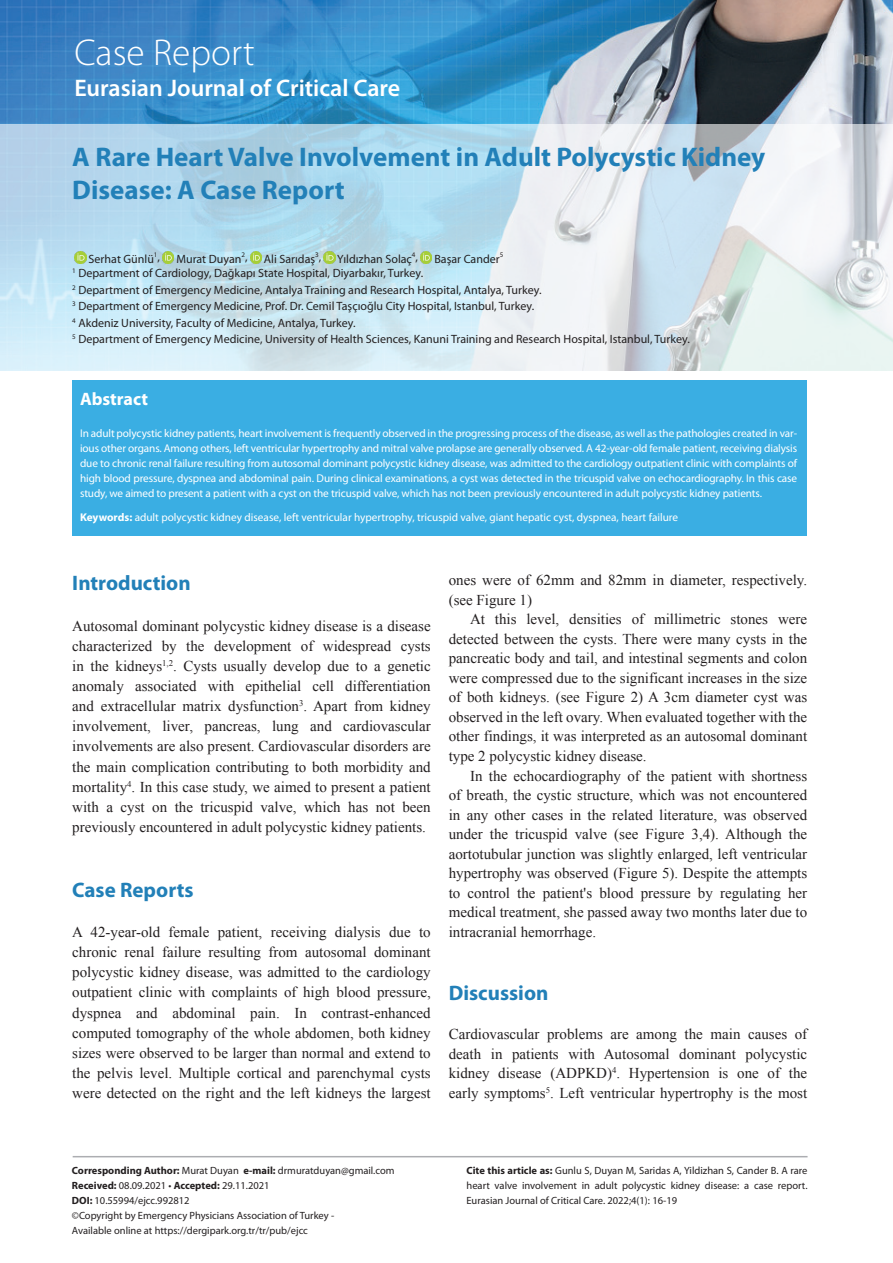
<style>
.page{position:relative;width:893px;height:1263px;background:#fff}
.page>*{position:absolute;margin:0;border:0;box-sizing:border-box;transform-origin:0 0}
.t1{font:300 37.5px "Myriad Pro";color:#fff}
.t2{font:700 27px/33px "Myriad Pro";color:#2280b8}
.t3{font:600 24px "Myriad Pro";color:#fff}
.t4{font:700 21px "Myriad Pro";color:#2280b8}
.t5{font:700 18px "Myriad Pro";color:#fff}
.t6{font:15px/19.5px "Times New Roman";color:#231f20;text-align:justify}
.t7{font:12px "Myriad Pro";color:#231f20}
.t8{font:11.25px/15px "Myriad Pro";color:#fff;text-align:justify}
.t9{font:10.5px/15px "Myriad Pro";color:#231f20;text-align:justify}
.t10{font:7.05px "Myriad Pro";color:#231f20}
.s1{font-size:12px}
.s2{font-weight:700}
</style>
<div class="page">
<img style="left:0;top:0;width:893px;height:124px">
<hr style="left:73px;top:1156px;width:734px;height:1px;background:#acadb1">
<div style="left:72px;top:380px;width:734px;height:156px;background:#3aaee3"></div>
<svg style="left:0;top:124px;width:893px;height:247px"></svg>
<svg style="left:75px;top:252px;width:11px;height:11px"></svg>
<svg style="left:163px;top:252px;width:11px;height:11px"></svg>
<svg style="left:250px;top:252px;width:11px;height:11px"></svg>
<svg style="left:324px;top:252px;width:11px;height:11px"></svg>
<svg style="left:421px;top:252px;width:11px;height:11px"></svg>
<p class="t1" style="left:74px;top:32px;width:182px">Case Report</p>
<p class="t3" style="left:74px;top:72px;width:327px">Eurasian Journal of Critical Care</p>
<p class="t2" style="left:72px;top:140px;width:695px">A Rare Heart Valve Involvement in Adult Polycystic Kidney<br>Disease: A Case Report</p>
<p class="t7" style="left:89px;top:252px;width:67px">Serhat Günlü</p>
<p class="t10" style="left:154px;top:250px;width:8px">1<span class="s1">,</span></p>
<p class="t7" style="left:176px;top:252px;width:67px">Murat Duyan</p>
<p class="t10" style="left:241px;top:250px;width:8px">2<span class="s1">,</span></p>
<p class="t7" style="left:264px;top:252px;width:53px">Ali Sarıdaş</p>
<p class="t10" style="left:315px;top:250px;width:8px">3<span class="s1">,</span></p>
<p class="t7" style="left:337px;top:252px;width:76px">Yıldızhan Solaç</p>
<p class="t10" style="left:412px;top:250px;width:8px">4<span class="s1">,</span></p>
<p class="t7" style="left:434px;top:252px;width:67px">Başar Cander</p>
<p class="t10" style="left:500px;top:250px;width:5px">5</p>
<p class="t7" style="left:72px;top:266px;width:352px"><sup>1</sup> Department of Cardiology, Dağkapı State Hospital, Diyarbakır, Turkey.</p>
<p class="t7" style="left:72px;top:282px;width:471px"><sup>2</sup> Department of Emergency Medicine, Antalya Training and Research Hospital, Antalya, Turkey.</p>
<p class="t7" style="left:72px;top:299px;width:463px"><sup>3</sup> Department of Emergency Medicine, Prof. Dr. Cemil Taşçıoğlu City Hospital, Istanbul, Turkey.</p>
<p class="t7" style="left:72px;top:315px;width:285px"><sup>4</sup> Akdeniz University, Faculty of Medicine, Antalya, Turkey.</p>
<p class="t7" style="left:72px;top:332px;width:619px"><sup>5</sup> Department of Emergency Medicine, University of Health Sciences, Kanuni Training and Research Hospital, Istanbul, Turkey.</p>
<p class="t5" style="left:80px;top:387px;width:70px">Abstract</p>
<p class="t8" style="left:80px;top:426px;width:719px">In adult polycystic kidney patients, heart involvement is frequently observed in the progressing process of the disease, as well as the pathologies created in var&shy;ious other organs. Among others, left ventricular hypertrophy and mitral valve prolapse are generally observed. A 42-year-old female patient, receiving dialysis due to chronic renal failure resulting from autosomal dominant polycystic kidney disease, was admitted to the cardiology outpatient clinic with complaints of high blood pressure, dyspnea and abdominal pain. During clinical examinations, a cyst was detected in the tricuspid valve on echocardiography. In this case study, we aimed to present a patient with a cyst on the tricuspid valve, which has not been previously encountered in adult polycystic kidney patients.</p>
<p class="t8" style="left:80px;top:509px;width:600px"><span class="s2">Keywords:</span> adult polycystic kidney disease, left ventricular hypertrophy, tricuspid valve, giant hepatic cyst, dyspnea, heart failure</p>
<p class="t4" style="left:72px;top:570px;width:120px">Introduction</p>
<p class="t6" style="left:72px;top:615px;width:360px;line-height:20.1px">Autosomal dominant polycystic kidney disease is a disease characterized by the development of widespread cysts in the kidneys<sup>1,2</sup>. Cysts usually develop due to a genetic anomaly associated with epithelial cell differentiation and extracellular matrix dysfunction<sup>3</sup>. Apart from kidney involvement, liver, pancreas, lung and cardiovascular involvements are also present. Cardiovascular disorders are the main complication contributing to both morbidity and mortality<sup>4</sup>. In this case study, we aimed to present a patient with a cyst on the tricuspid valve, which has not been previously encountered in adult polycystic kidney patients.</p>
<p class="t4" style="left:72px;top:876px;width:123px">Case Reports</p>
<p class="t6" style="left:72px;top:922px;width:360px;line-height:20.1px">A 42-year-old female patient, receiving dialysis due to chronic renal failure resulting from autosomal dominant polycystic kidney disease, was admitted to the cardiology outpatient clinic with complaints of high blood pressure, dyspnea and abdominal pain. In contrast-enhanced computed tomography of the whole abdomen, both kidney sizes were observed to be larger than normal and extend to the pelvis level. Multiple cortical and parenchymal cysts were detected on the right and the left kidneys the largest</p>
<p class="t6" style="left:449px;top:570px;width:360px">ones were of 62mm and 82mm in diameter, respectively. (see Figure 1)</p>
<p class="t6" style="left:449px;top:609px;width:360px;text-indent:21px">At this level, densities of millimetric stones were detected between the cysts. There were many cysts in the pancreatic body and tail, and intestinal segments and colon were compressed due to the significant increases in the size of both kidneys. (see Figure 2) A 3cm diameter cyst was observed in the left ovary. When evaluated together with the other findings, it was interpreted as an autosomal dominant type 2 polycystic kidney disease.</p>
<p class="t6" style="left:449px;top:766px;width:360px;text-indent:21px">In the echocardiography of the patient with shortness of breath, the cystic structure, which was not encountered in any other cases in the related literature, was observed under the tricuspid valve (see Figure 3,4). Although the aortotubular junction was slightly enlarged, left ventricular hypertrophy was observed (Figure 5). Despite the attempts to control the patient's blood pressure by regulating her medical treatment, she passed away two months later due to intracranial hemorrhage.</p>
<p class="t4" style="left:449px;top:979px;width:101px">Discussion</p>
<p class="t6" style="left:449px;top:1024px;width:360px">Cardiovascular problems are among the main causes of death in patients with Autosomal dominant polycystic kidney disease (ADPKD)<sup>4</sup>. Hypertension is one of the early symptoms<sup>5</sup>. Left ventricular hypertrophy is the most</p>
<p class="t9" style="left:72px;top:1163px;width:324px"><span class="s2">Corresponding Author:</span> Murat Duyan <span class="s2">e-mail:</span> drmuratduyan@gmail.com</p>
<p class="t9" style="left:72px;top:1178px;width:199px"><span class="s2">Received:</span> 08.09.2021 • <span class="s2">Accepted:</span> 29.11.2021</p>
<p class="t9" style="left:72px;top:1193px;width:119px"><span class="s2">DOI:</span> 10.55994/ejcc.992812</p>
<p class="t9" style="left:72px;top:1208px;width:264px">©Copyright by Emergency Physicians Association of Turkey -</p>
<p class="t9" style="left:72px;top:1223px;width:238px">Available online at https://dergipark.org.tr/tr/pub/ejcc</p>
<p class="t9" style="left:466px;top:1163px;width:343px"><span class="s2">Cite this article as:</span> Gunlu S, Duyan M, Saridas A, Yildizhan S, Cander B. A rare heart valve involvement in adult polycystic kidney disease: a case report.<br>Eurasian Journal of Critical Care. 2022;4(1): 16-19</p>
</div>
